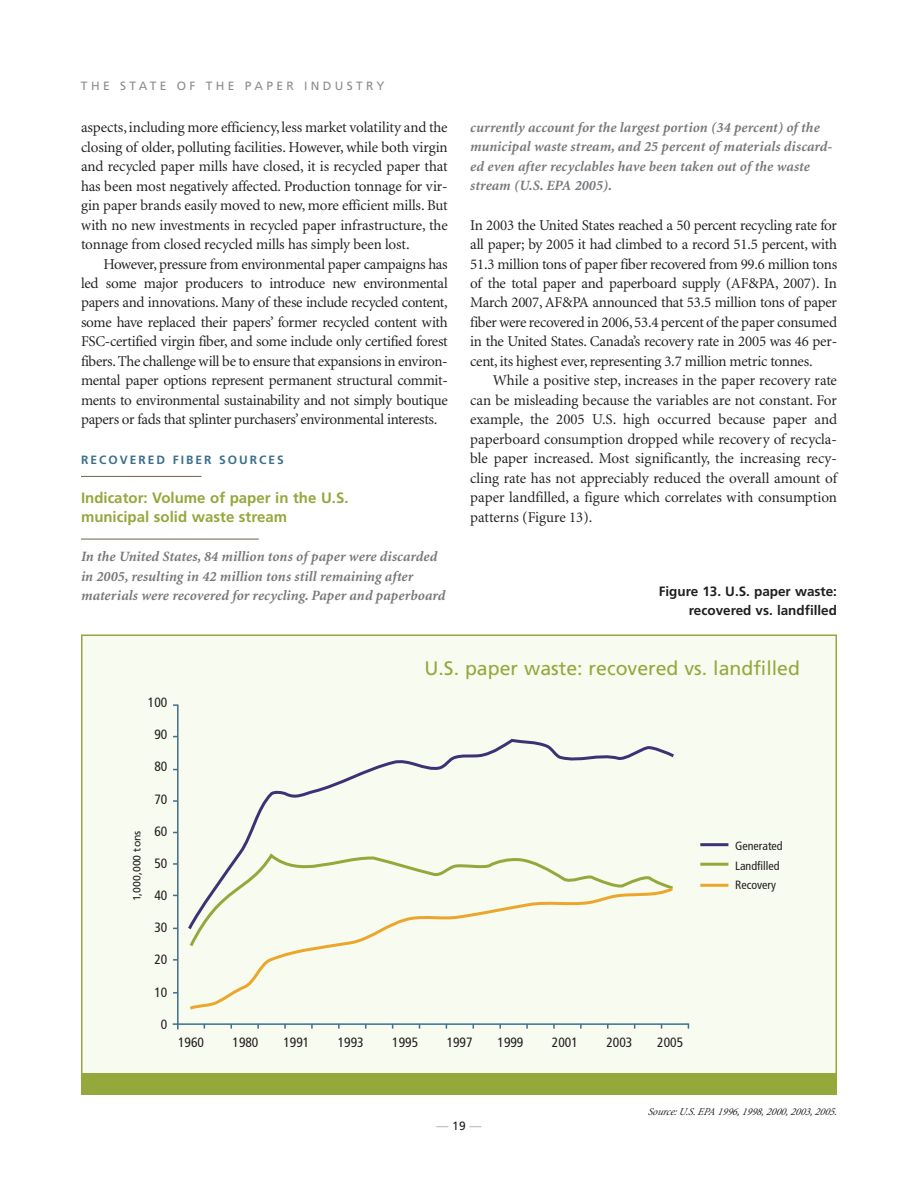
<style>
.page{position:relative;width:918px;height:1188px;background:#fff}
.page>*{position:absolute;margin:0;border:0;box-sizing:border-box;transform-origin:0 0}
.t1{font:19.5px "Frutiger";color:#94a83c}
.t2{font:15px/19.5px "Minion MM.345.584.11";letter-spacing:-.015em;color:#231f20;text-align:justify}
.t3{font:700 15px/19.5px "Frutiger";color:#94a83c}
.t4{font:14.25px/19.5px "Minion MM It.578.585.11";letter-spacing:.005em;color:#76787b}
.t5{font:condensed 13.5px "Frutiger";color:#231f20}
.t6{font:700 13.5px/19.5px "Frutiger";color:#231f20;text-align:right}
.t7{font:condensed 12px/19.5px "Frutiger";color:#231f20}
.t8{font:12px "Frutiger";letter-spacing:.28em;color:#8a8c8f}
.t9{font:700 12px "Frutiger";letter-spacing:.165em;color:#3c708b}
.t10{font:12px "Frutiger";color:#a8a9ad}
.t11{font:italic 10.5px "Minion MM It.345.584.11";color:#231f20}
.t12{font:10.5px "Frutiger";color:#231f20}
.s1{color:#231f20}
</style>
<div class="page">
<hr style="left:81px;top:476px;width:121px;height:1px;background:#7c7261">
<hr style="left:81px;top:539px;width:178px;height:1px;background:#7c7261">
<div style="left:82px;top:635px;width:754px;height:459px;background:#f8fbef"></div>
<div style="left:81px;top:1073px;width:756px;height:22px;background:#94a83c"></div>
<hr style="left:177px;top:705px;width:2px;height:324px;background:#3c708b">
<hr style="left:173px;top:1023px;width:515px;height:2px;background:#3c708b">
<hr style="left:700px;top:843px;width:28px;height:3px;background:#3f3176">
<hr style="left:700px;top:863px;width:28px;height:3px;background:#94a83c">
<hr style="left:700px;top:884px;width:28px;height:3px;background:#eba72b">
<svg style="left:239px;top:739px;width:435px;height:112px"></svg>
<svg style="left:215px;top:851px;width:453px;height:34px"></svg>
<svg style="left:188px;top:885px;width:485px;height:125px"></svg>
<p class="t8" style="left:81px;top:81px;width:305px">THE STATE OF THE PAPER INDUSTRY</p>
<p class="t2" style="left:81px;top:119px;width:368px">aspects, including more efficiency, less market volatility and the closing of older, polluting facilities. However, while both virgin and recycled paper mills have closed, it is recycled paper that has been most negatively affected. Production tonnage for vir&shy;gin paper brands easily moved to new, more efficient mills. But with no new investments in recycled paper infrastructure, the tonnage from closed recycled mills has simply been lost.</p>
<p class="t2" style="left:81px;top:255px;width:368px;text-indent:22px">However, pressure from environmental paper campaigns has led some major producers to introduce new environmental papers and innovations. Many of these include recycled content, some have replaced their papers’ former recycled content with FSC-certified virgin fiber, and some include only certified forest fibers. The challenge will be to ensure that expansions in environ&shy;mental paper options represent permanent structural commit&shy;ments to environmental sustainability and not simply boutique papers or fads that splinter purchasers’ environmental interests.</p>
<p class="t9" style="left:81px;top:454px;width:204px">RECOVERED FIBER SOURCES</p>
<p class="t3" style="left:81px;top:489px;width:269px">Indicator: Volume of paper in the U.S. municipal solid waste stream</p>
<p class="t4" style="left:81px;top:548px;width:366px">In the United States, 84 million tons of paper were discarded in 2005, resulting in 42 million tons still remaining after materials were recovered for recycling. Paper and paperboard</p>
<p class="t4" style="left:470px;top:119px;width:364px">currently account for the largest portion (34 percent) of the municipal waste stream, and 25 percent of materials discard&shy;ed even after recyclables have been taken out of the waste stream (U.S. EPA 2005).</p>
<p class="t2" style="left:470px;top:216px;width:368px">In 2003 the United States reached a 50 percent recycling rate for all paper; by 2005 it had climbed to a record 51.5 percent, with 51.3 million tons of paper fiber recovered from 99.6 million tons of the total paper and paperboard supply (AF&amp;PA, 2007). In March 2007, AF&amp;PA announced that 53.5 million tons of paper fiber were recovered in 2006, 53.4 percent of the paper consumed in the United States. Canada’s recovery rate in 2005 was 46 per&shy;cent, its highest ever, representing 3.7 million metric tonnes.</p>
<p class="t2" style="left:470px;top:372px;width:368px;text-indent:22px">While a positive step, increases in the paper recovery rate can be misleading because the variables are not constant. For example, the 2005 U.S. high occurred because paper and paperboard consumption dropped while recovery of recycla&shy;ble paper increased. Most significantly, the increasing recy&shy;cling rate has not appreciably reduced the overall amount of paper landfilled, a figure which correlates with consumption patterns (Figure 13).</p>
<p class="t6" style="left:659px;top:582px;width:180px">Figure 13. U.S. paper waste: recovered vs. landfilled</p>
<h1 class="t1" style="left:424px;top:661px;width:377px">U.S. paper waste: recovered vs. landfilled</h1>
<p class="t5" style="left:148px;top:697px;width:21px">100</p>
<p class="t5" style="left:154px;top:729px;width:14px">90</p>
<p class="t5" style="left:154px;top:761px;width:14px">80</p>
<p class="t5" style="left:154px;top:793px;width:14px">70</p>
<p class="t5" style="left:154px;top:826px;width:14px">60</p>
<p class="t5" style="left:154px;top:858px;width:14px">50</p>
<p class="t5" style="left:154px;top:890px;width:14px">40</p>
<p class="t5" style="left:154px;top:922px;width:14px">30</p>
<p class="t5" style="left:154px;top:954px;width:14px">20</p>
<p class="t5" style="left:154px;top:987px;width:14px">10</p>
<p class="t5" style="left:161px;top:1019px;width:8px">0</p>
<p class="t12" style="left:133px;top:901px;width:72px;rotate:-90deg">1,000,000 tons</p>
<p class="t7" style="left:735px;top:837px;width:49px">Generated<br>Landfilled<br>Recovery</p>
<p class="t5" style="left:178px;top:1037px;width:27px">1960</p>
<p class="t5" style="left:233px;top:1037px;width:27px">1980</p>
<p class="t5" style="left:283px;top:1037px;width:27px">1991</p>
<p class="t5" style="left:338px;top:1037px;width:27px">1993</p>
<p class="t5" style="left:392px;top:1037px;width:27px">1995</p>
<p class="t5" style="left:447px;top:1037px;width:27px">1997</p>
<p class="t5" style="left:498px;top:1037px;width:27px">1999</p>
<p class="t5" style="left:552px;top:1037px;width:27px">2001</p>
<p class="t5" style="left:606px;top:1037px;width:27px">2003</p>
<p class="t5" style="left:657px;top:1037px;width:27px">2005</p>
<p class="t10" style="left:437px;top:1120px;width:46px">— <span class="s1">19</span> —</p>
<p class="t11" style="left:648px;top:1107px;width:193px">Source: U.S. EPA 1996, 1998, 2000, 2003, 2005.</p>
</div>
